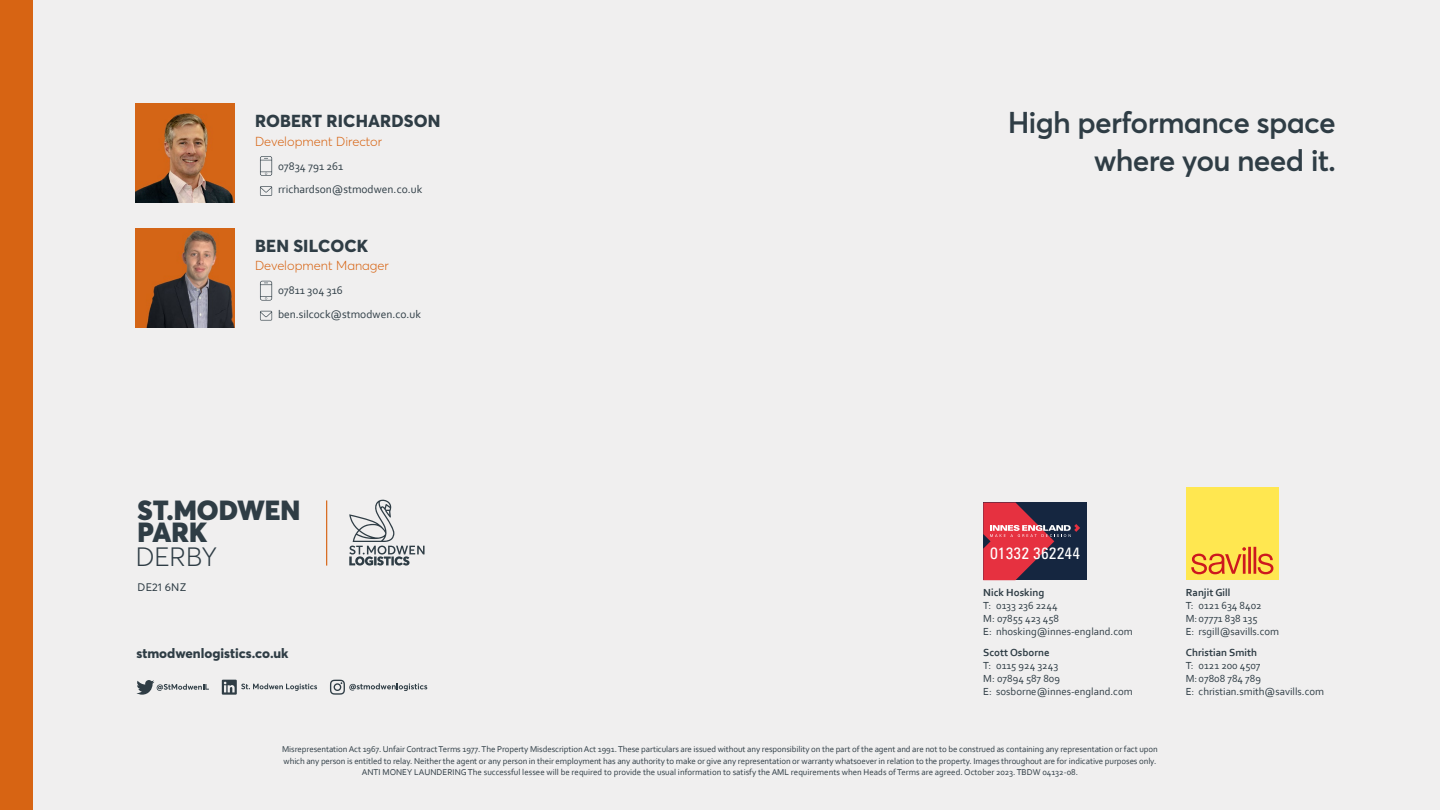
<style>
.page{position:relative;width:1440px;height:810px;background:#fff}
.page>*{position:absolute;margin:0;border:0;box-sizing:border-box;transform-origin:0 0}
.t1{font:600 29.7px/38.2px "Averta Std";letter-spacing:-.025em;color:#2f3d45;text-align:right}
.t2{font:900 27.38px/22.5px "Averta Std";color:#2f3d45}
.t3{font:300 26.17px "Averta Std";color:#2f3d45}
.t4{font:800 17.17px "Averta Std";letter-spacing:.01em;color:#2f3d45}
.t5{font:condensed 16.35px "Zurich BT";color:#fff}
.t6{font:800 13.58px "Averta Std";color:#2f3d45}
.t7{font:300 12.9px "Averta Std";color:#d76413}
.t8{font:11.48px/23.9px "Corbel";color:#2f3d45}
.t9{font:10.88px "Averta Std";letter-spacing:.01em;color:#2f3d45}
.t10{font:10.73px/12.9px "Corbel";color:#2f3d45}
.t11{font:700 10.73px "Corbel";color:#2f3d45}
.t12{font:8.85px/11.6px "Corbel";letter-spacing:-.01em;color:#2f3d45;text-align:center}
</style>
<div class="page">
<div style="left:32px;top:0;width:1408px;height:810px;background:#f0efef"></div>
<div style="left:0;top:0;width:32px;height:810px;background:#d76413"></div>
<svg style="left:136px;top:680px;width:73px;height:15px"></svg>
<svg style="left:222px;top:680px;width:95px;height:15px"></svg>
<svg style="left:330px;top:680px;width:97px;height:15px"></svg>
<div style="left:1186px;top:488px;width:92px;height:92px;background:#ffe750"></div>
<svg style="left:1191px;top:547px;width:82px;height:27px"></svg>
<div style="left:983px;top:502px;width:104px;height:78px;background:#152640"></div>
<svg style="left:983px;top:502px;width:97px;height:78px"></svg>
<svg style="left:260px;top:156px;width:12px;height:20px"></svg>
<svg style="left:260px;top:186px;width:12px;height:10px"></svg>
<svg style="left:260px;top:281px;width:12px;height:20px"></svg>
<svg style="left:260px;top:311px;width:12px;height:10px"></svg>
<img style="left:136px;top:104px;width:99px;height:99px">
<img style="left:136px;top:228px;width:99px;height:99px">
<hr style="left:326px;top:500px;width:1px;height:66px;background:#d76413">
<svg style="left:349px;top:499px;width:76px;height:67px"></svg>
<h3 class="t4" style="left:255px;top:109px;width:187px">ROBERT RICHARDSON</h3>
<h3 class="t7" style="left:255px;top:132px;width:129px">Development Director</h3>
<p class="t8" style="left:278px;top:154px;width:146px">07834 791 261 rrichardson@stmodwen.co.uk</p>
<h3 class="t4" style="left:255px;top:234px;width:115px">BEN SILCOCK</h3>
<h3 class="t7" style="left:255px;top:257px;width:135px">Development Manager</h3>
<p class="t8" style="left:278px;top:278px;width:145px">07811 304 316 ben.silcock@stmodwen.co.uk</p>
<h2 class="t2" style="left:137px;top:497px;width:165px">ST.MODWEN<br>PARK</h2>
<h3 class="t3" style="left:136px;top:539px;width:83px">DERBY</h3>
<p class="t9" style="left:138px;top:580px;width:50px">DE21 6NZ</p>
<h3 class="t6" style="left:136px;top:644px;width:154px">stmodwenlogistics.co.uk</h3>
<h1 class="t1" style="left:1008px;top:102px;width:330px">High performance space where you need it.</h1>
<h3 class="t5" style="left:990px;top:543px;width:92px">01332 362244</h3>
<p class="t11" style="left:983px;top:586px;width:63px">Nick Hosking</p>
<p class="t10" style="left:983px;top:599px;width:151px">T: 0133 236 2244<br>M: 07855 423 458<br>E: nhosking@innes-england.com</p>
<p class="t11" style="left:983px;top:646px;width:68px">Scott Osborne</p>
<p class="t10" style="left:983px;top:659px;width:151px">T: 0115 924 3243<br>M: 07894 587 809<br>E: sosborne@innes-england.com</p>
<p class="t11" style="left:1186px;top:586px;width:46px">Ranjit Gill</p>
<p class="t10" style="left:1186px;top:599px;width:95px">T: 0121 634 8402<br>M:07771 838 135<br>E: rsgill@savills.com</p>
<p class="t11" style="left:1186px;top:646px;width:73px">Christian Smith</p>
<p class="t10" style="left:1186px;top:659px;width:140px">T: 0121 200 4507<br>M:07808 784 789<br>E: christian.smith@savills.com</p>
<p class="t12" style="left:282px;top:743px;width:877px">Misrepresentation Act 1967. Unfair Contract Terms 1977. The Property Misdescription Act 1991. These particulars are issued without any responsibility on the part of the agent and are not to be construed as containing any representation or fact upon which any person is entitled to relay. Neither the agent or any person in their employment has any authority to make or give any representation or warranty whatsoever in relation to the property. Images throughout are for indicative purposes only.<br>ANTI MONEY LAUNDERING The successful lessee will be required to provide the usual information to satisfy the AML requirements when Heads of Terms are agreed. October 2023. TBDW 04132-08.</p>
</div>
